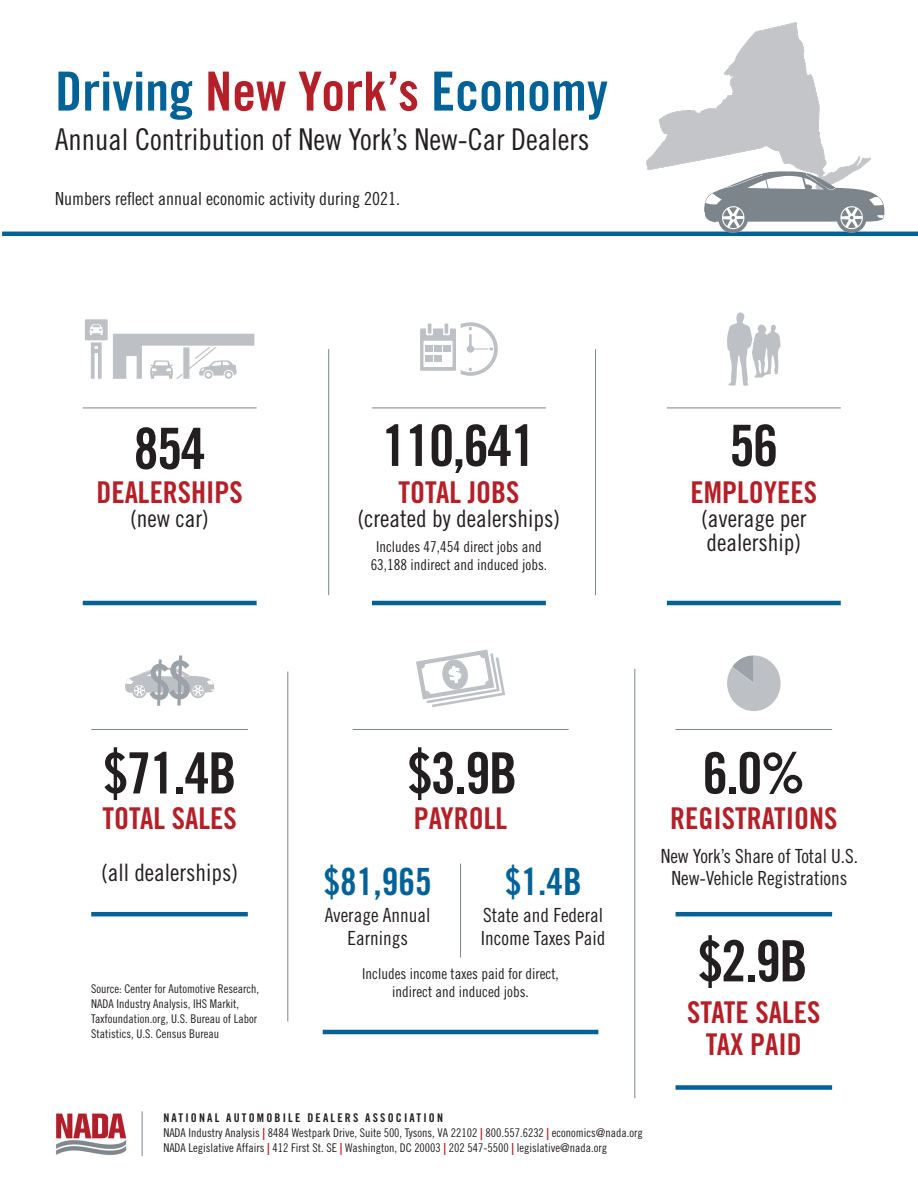
<style>
.page{position:relative;width:918px;height:1188px;background:#fff}
.page>*{position:absolute;margin:0;border:0;box-sizing:border-box;transform-origin:0 0}
.Stat_main{font:57px "Trade Gothic LT Std Bd Cn 20";letter-spacing:-.03em;color:#231f20}
.Headline{font:54px "Trade Gothic LT Std Bd Cn 20";color:#016298}
.Stat_secondary{font:37.5px "Trade Gothic LT Std Bd Cn 20";color:#016298}
.Stat_name{font:30px/31.5px "Trade Gothic LT Std Bd Cn 20";color:#b51f27;text-align:center}
.Subdeck{font:30px "Trade Gothic LT Std Cn 18";color:#231f20}
.Stat_detail{font:24px/24px "Trade Gothic LT Std Cn 18";color:#231f20}
.Stat_secondary_name{font:19.5px/22.5px "Trade Gothic LT Std Cn 18";color:#231f20;text-align:center}
.Disclaimer{font:18px "Trade Gothic LT Std Cn 18";color:#231f20}
.Stat_disclaimer{font:15px/18px "Trade Gothic LT Std Cn 18";color:#231f20;text-align:center}
.t1{font:12px/15px "Trade Gothic LT Std Cn 18";color:#231f20}
.t2{font:12px "Trade Gothic LT Std Bd Cn 20";letter-spacing:.18em;color:#231f20}
.s1{color:#b51f27}
.s2{font-family:"Trade Gothic LT Std";font-weight:700;font-stretch:expanded;color:#b51f27}
</style>
<div class="page">
<img style="left:56px;top:1113px;width:71px;height:42px">
<img style="left:647px;top:22px;width:224px;height:149px">
<hr style="left:328px;top:349px;width:1px;height:246px;background:#7c858c">
<hr style="left:595px;top:349px;width:1px;height:246px;background:#7c858c">
<svg style="left:416px;top:650px;width:89px;height:57px"></svg>
<hr style="left:353px;top:729px;width:216px;height:1px;background:#7c858c">
<hr style="left:91px;top:729px;width:157px;height:1px;background:#7c858c">
<hr style="left:287px;top:672px;width:1px;height:349px;background:#7c858c">
<svg style="left:125px;top:655px;width:90px;height:51px"></svg>
<hr style="left:634px;top:669px;width:1px;height:429px;background:#7c858c">
<hr style="left:676px;top:729px;width:156px;height:1px;background:#7c858c">
<div style="left:676px;top:1085px;width:156px;height:5px;background:#016298"></div>
<hr style="left:323px;top:1030px;width:275px;height:4px;background:#016298">
<svg style="left:727px;top:655px;width:54px;height:56px"></svg>
<hr style="left:676px;top:912px;width:156px;height:4px;background:#016298">
<hr style="left:91px;top:912px;width:157px;height:4px;background:#016298">
<hr style="left:2px;top:232px;width:916px;height:4px;background:#016298">
<svg style="left:704px;top:171px;width:181px;height:62px"></svg>
<hr style="left:142px;top:1111px;width:1px;height:45px;background:#7c858c">
<hr style="left:83px;top:408px;width:174px;height:1px;background:#7c858c">
<svg style="left:85px;top:319px;width:169px;height:60px"></svg>
<hr style="left:83px;top:601px;width:174px;height:4px;background:#016298">
<hr style="left:372px;top:408px;width:174px;height:1px;background:#7c858c">
<svg style="left:420px;top:322px;width:78px;height:54px"></svg>
<div style="left:425px;top:345px;width:7px;height:6px;background:#bdc0c4"></div>
<div style="left:434px;top:345px;width:7px;height:6px;background:#bdc0c4"></div>
<div style="left:425px;top:355px;width:7px;height:7px;background:#bdc0c4"></div>
<div style="left:434px;top:355px;width:7px;height:7px;background:#bdc0c4"></div>
<div style="left:444px;top:345px;width:7px;height:6px;background:#bdc0c4"></div>
<hr style="left:372px;top:601px;width:174px;height:4px;background:#016298">
<hr style="left:667px;top:408px;width:174px;height:1px;background:#7c858c">
<hr style="left:667px;top:601px;width:174px;height:4px;background:#016298">
<svg style="left:727px;top:312px;width:54px;height:74px"></svg>
<hr style="left:460px;top:864px;width:1px;height:94px;background:#7c858c">
<p class="Headline" style="left:55px;top:59px;width:554px">Driving <span class="s1">New York’s</span> Economy</p>
<p class="Subdeck" style="left:55px;top:121px;width:536px">Annual Contribution of New York’s New-Car Dealers</p>
<p class="Disclaimer" style="left:55px;top:188px;width:346px">Numbers reflect annual economic activity during 2021.</p>
<p class="Stat_main" style="left:133px;top:414px;width:74px">854</p>
<p class="Stat_name" style="left:96px;top:476px;width:148px">DEALERSHIPS</p>
<p class="Stat_detail" style="left:130px;top:506px;width:80px">(new car)</p>
<p class="Stat_main" style="left:382px;top:411px;width:156px">110,641</p>
<p class="Stat_name" style="left:398px;top:476px;width:123px">TOTAL JOBS</p>
<p class="Stat_detail" style="left:358px;top:506px;width:204px">(created by dealerships)</p>
<p class="Stat_disclaimer" style="left:371px;top:537px;width:178px">Includes 47,454 direct jobs and<br>63,188 indirect and induced jobs.</p>
<p class="Stat_main" style="left:729px;top:411px;width:50px">56</p>
<p class="Stat_name" style="left:691px;top:476px;width:128px">EMPLOYEES</p>
<p class="Stat_detail" style="left:701px;top:506px;width:107px">(average per dealership)</p>
<p class="Stat_main" style="left:103px;top:739px;width:135px">$71.4B</p>
<p class="Stat_main" style="left:407px;top:739px;width:112px">$3.9B</p>
<p class="Stat_main" style="left:703px;top:739px;width:104px">6.0%</p>
<h3 class="Stat_name" style="left:102px;top:802px;width:136px">TOTAL SALES</h3>
<h3 class="Stat_name" style="left:414px;top:802px;width:95px">PAYROLL</h3>
<h3 class="Stat_detail" style="left:101px;top:860px;width:139px">(all dealerships)</h3>
<p class="Stat_secondary" style="left:324px;top:859px;width:110px">$81,965</p>
<p class="Stat_secondary_name" style="left:325px;top:904px;width:107px">Average Annual<br>Earnings</p>
<p class="Stat_secondary" style="left:505px;top:859px;width:79px">$1.4B</p>
<p class="Stat_secondary_name" style="left:481px;top:904px;width:126px;text-align:left">State and Federal<br>Income Taxes Paid</p>
<p class="t1" style="left:91px;top:981px;width:169px">Source: Center for Automotive Research, NADA Industry Analysis, IHS Markit, Taxfoundation.org, U.S. Bureau of Labor Statistics, U.S. Census Bureau</p>
<p class="Stat_disclaimer" style="left:362px;top:965px;width:198px">Includes income taxes paid for direct, indirect and induced jobs.</p>
<h3 class="Stat_name" style="left:670px;top:802px;width:169px">REGISTRATIONS</h3>
<p class="Stat_secondary_name" style="left:661px;top:844px;width:199px">New York’s Share of Total U.S.<br>New-Vehicle Registrations</p>
<p class="Stat_main" style="left:697px;top:926px;width:112px">$2.9B</p>
<h3 class="Stat_name" style="left:687px;top:997px;width:135px">STATE SALES<br>TAX PAID</h3>
<p class="t2" style="left:163px;top:1111px;width:281px">NATIONAL AUTOMOBILE DEALERS ASSOCIATION</p>
<p class="t1" style="left:163px;top:1126px;width:481px">NADA Industry Analysis <span class="s2">|</span> 8484 Westpark Drive, Suite 500, Tysons, VA 22102 <span class="s2">|</span> 800.557.6232 <span class="s2">|</span> economics@nada.org<br>NADA Legislative Affairs <span class="s2">|</span> 412 First St. SE <span class="s2">|</span> Washington, DC 20003 <span class="s2">|</span> 202 547-5500 <span class="s2">|</span> legislative@nada.org</p>
</div>
